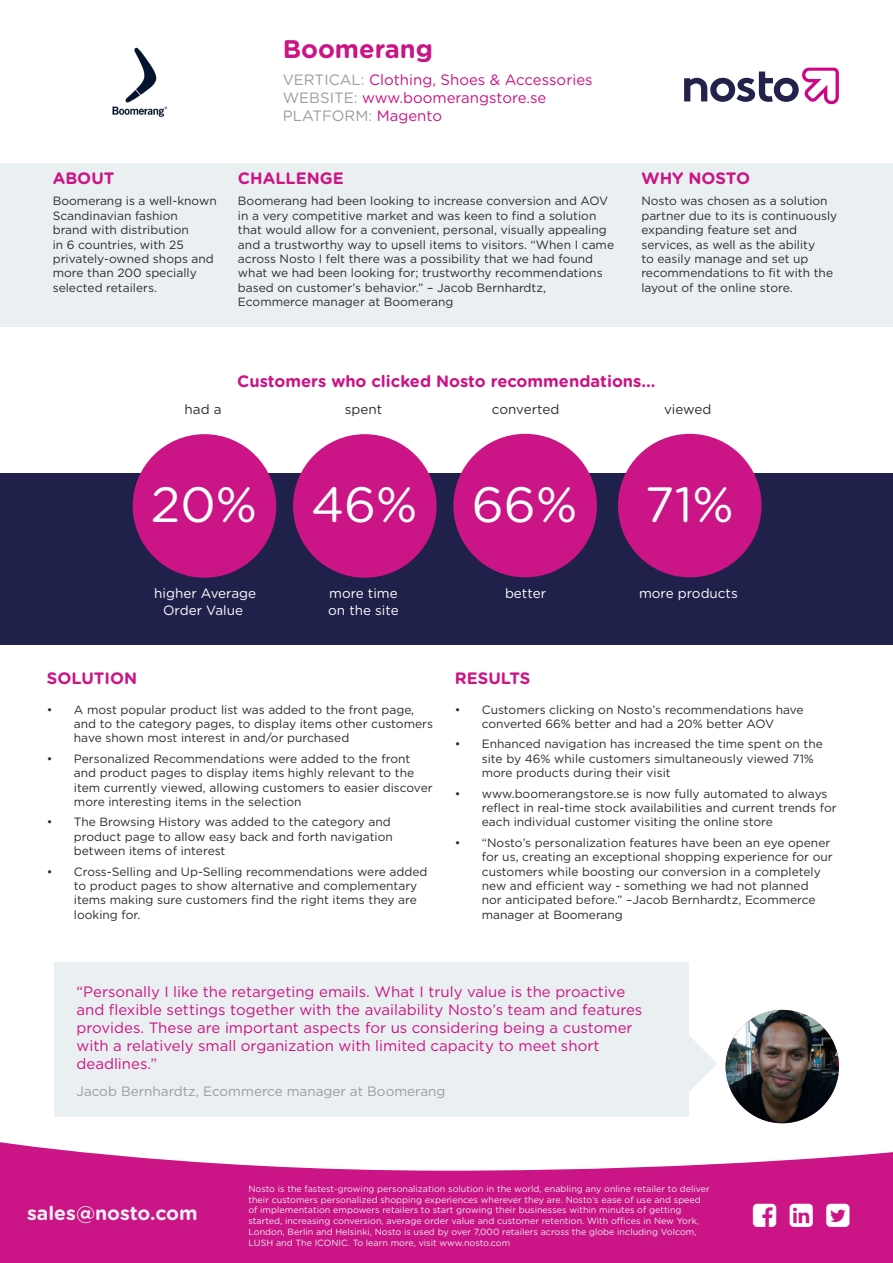
<style>
.page{position:relative;width:893px;height:1263px;background:#fff}
.page>*{position:absolute;margin:0;border:0;box-sizing:border-box;transform-origin:0 0}
.Buble{font:49.5px "Gotham Rounded";color:#fff}
.t1{font:700 25.5px "Gotham Rounded";color:#cb1485}
.t2{font:700 19.5px "Gotham Rounded";color:#eaeff2}
.t3{font:700 16.5px "Gotham Rounded";color:#cb1485}
.Quote_paragraph{font:15px/18px "Gotham";color:#cb1485}
.t4{font:15px/18px "Gotham Rounded";color:#cb1485}
.Buble_top{font:13.5px/16.2px "Gotham Rounded";color:#fff;text-align:center}
.Quote_author{font:13.5px "Gotham";color:#999da1}
.Buble_top-2{font:13.5px "Gotham Rounded";color:#2b2b2d}
.Paragraph{font:12px/14.4px "Gotham";color:#2b2b2d}
.t5{font:9px/10.8px "Gotham Rounded";color:#eaeff2}
.s1{color:#999da1}
</style>
<div class="page">
<svg style="left:0;top:1142px;width:893px;height:121px;fill:#cb1485"></svg>
<img style="left:112px;top:47px;width:56px;height:70px">
<svg style="left:684px;top:67px;width:155px;height:37px"></svg>
<div style="left:0;top:474px;width:893px;height:171px;background:#20214a"></div>
<div style="left:0;top:164px;width:893px;height:163px;background:#eaeff2"></div>
<div style="left:133px;top:434px;width:143px;height:144px;background:#cb1485;border-radius:50%"></div>
<div style="left:453px;top:434px;width:144px;height:143px;background:#cb1485;border-radius:50%"></div>
<div style="left:618px;top:434px;width:143px;height:143px;background:#cb1485;border-radius:50%"></div>
<div style="left:293px;top:434px;width:144px;height:144px;background:#cb1485;border-radius:50%"></div>
<img style="left:726px;top:1010px;width:113px;height:113px;border-radius:57px">
<div style="left:55px;top:962px;width:634px;height:155px;background:#eaeff2"></div>
<svg style="left:689px;top:1036px;width:28px;height:56px"></svg>
<svg style="left:753px;top:1203px;width:23px;height:23px"></svg>
<svg style="left:790px;top:1203px;width:23px;height:23px"></svg>
<svg style="left:826px;top:1203px;width:23px;height:23px"></svg>
<p class="t3" style="left:53px;top:166px;width:63px">ABOUT</p>
<p class="Paragraph" style="left:53px;top:194px;width:165px">Boomerang is a well-known<br>Scandinavian fashion<br>brand with distribution<br>in 6 countries, with 25 privately-owned shops and more than 200 specially selected retailers.</p>
<h2 class="t1" style="left:283px;top:30px;width:152px">Boomerang</h2>
<p class="t4" style="left:283px;top:70px;width:311px"><span class="s1">VERTICAL:</span> Clothing, Shoes &amp; Accessories<br><span class="s1">WEBSITE:</span> www.boomerangstore.se<br><span class="s1">PLATFORM:</span> Magento</p>
<p class="t3" style="left:238px;top:166px;width:107px">CHALLENGE</p>
<p class="t3" style="left:642px;top:166px;width:110px">WHY NOSTO</p>
<p class="Paragraph" style="left:238px;top:194px;width:378px">Boomerang had been looking to increase conversion and AOV in a very competitive market and was keen to find a solution that would allow for a convenient, personal, visually appealing and a trustworthy way to upsell items to visitors. “When I came across Nosto I felt there was a possibility that we had found what we had been looking for; trustworthy recommendations based on customer’s behavior.” – Jacob Bernhardtz, Ecommerce manager at Boomerang</p>
<p class="Paragraph" style="left:641px;top:194px;width:197px">Nosto was chosen as a solution partner due to its is continuously expanding feature set and services, as well as the ability<br>to easily manage and set up recommendations to fit with the layout of the online store.</p>
<p class="Buble_top-2" style="left:185px;top:400px;width:38px">had a</p>
<p class="t3" style="left:237px;top:369px;width:420px">Customers who clicked Nosto recommendations...</p>
<p class="Buble_top-2" style="left:345px;top:400px;width:39px">spent</p>
<p class="Buble_top-2" style="left:492px;top:400px;width:69px">converted</p>
<p class="Buble_top-2" style="left:664px;top:400px;width:49px">viewed</p>
<p class="Buble" style="left:151px;top:471px;width:108px">20%</p>
<p class="Buble" style="left:311px;top:471px;width:108px">46%</p>
<p class="Buble" style="left:472px;top:471px;width:107px">66%</p>
<p class="Buble" style="left:645px;top:471px;width:91px">71%</p>
<p class="Buble_top" style="left:154px;top:585px;width:103px">higher Average<br>Order Value</p>
<p class="Buble_top" style="left:328px;top:585px;width:72px;text-align:left">more time on the site</p>
<p class="Buble_top" style="left:505px;top:585px;width:43px">better</p>
<p class="Buble_top" style="left:639px;top:584px;width:100px">more products</p>
<p class="t3" style="left:47px;top:666px;width:92px">SOLUTION</p>
<p class="t3" style="left:455px;top:666px;width:77px">RESULTS</p>
<p class="Paragraph" style="left:74px;top:702px;width:361px;text-indent:-27px">• A most popular product list was added to the front page, and to the category pages, to display items other customers have shown most interest in and/or purchased</p>
<p class="Paragraph" style="left:74px;top:751px;width:360px;text-indent:-27px">• Personalized Recommendations were added to the front and product pages to display items highly relevant to the item currently viewed, allowing customers to easier discover more interesting items in the selection</p>
<p class="Paragraph" style="left:74px;top:815px;width:320px;text-indent:-27px">• The Browsing History was added to the category and product page to allow easy back and forth navigation between items of interest</p>
<p class="Paragraph" style="left:74px;top:864px;width:355px;text-indent:-27px">• Cross-Selling and Up-Selling recommendations were added to product pages to show alternative and complementary items making sure customers find the right items they are looking for.</p>
<p class="Paragraph" style="left:455px;top:702px;width:350px;text-align:center">• Customers clicking on Nosto’s recommendations have converted 66% better and had a 20% better AOV</p>
<p class="Paragraph" style="left:482px;top:737px;width:343px;text-indent:-27px">• Enhanced navigation has increased the time spent on the site by 46% while customers simultaneously viewed 71% more products during their visit</p>
<p class="Paragraph" style="left:482px;top:786px;width:356px;text-indent:-27px">• www.boomerangstore.se is now fully automated to always reflect in real-time stock availabilities and current trends for each individual customer visiting the online store</p>
<p class="Paragraph" style="left:482px;top:835px;width:352px;text-indent:-27px">• “Nosto’s personalization features have been an eye opener for us, creating an exceptional shopping experience for our customers while boosting our conversion in a completely new and efficient way - something we had not planned<br>nor anticipated before.” –Jacob Bernhardtz, Ecommerce manager at Boomerang</p>
<p class="Quote_paragraph" style="left:77px;top:982px;width:567px">“Personally I like the retargeting emails. What I truly value is the proactive and flexible settings together with the availability Nosto’s team and features provides. These are important aspects for us considering being a customer with a relatively small organization with limited capacity to meet short deadlines.”</p>
<p class="Quote_author" style="left:77px;top:1084px;width:370px">Jacob Bernhardtz, Ecommerce manager at Boomerang</p>
<h3 class="t2" style="left:27px;top:1199px;width:172px">sales@nosto.com</h3>
<p class="t5" style="left:248px;top:1183px;width:463px">Nosto is the fastest-growing personalization solution in the world, enabling any online retailer to deliver their customers personalized shopping experiences wherever they are. Nosto’s ease of use and speed of implementation empowers retailers to start growing their businesses within minutes of getting started, increasing conversion, average order value and customer retention. With offices in New York, London, Berlin and Helsinki, Nosto is used by over 7,000 retailers across the globe including Volcom, LUSH and The ICONIC. To learn more, visit www.nosto.com</p>
</div>
